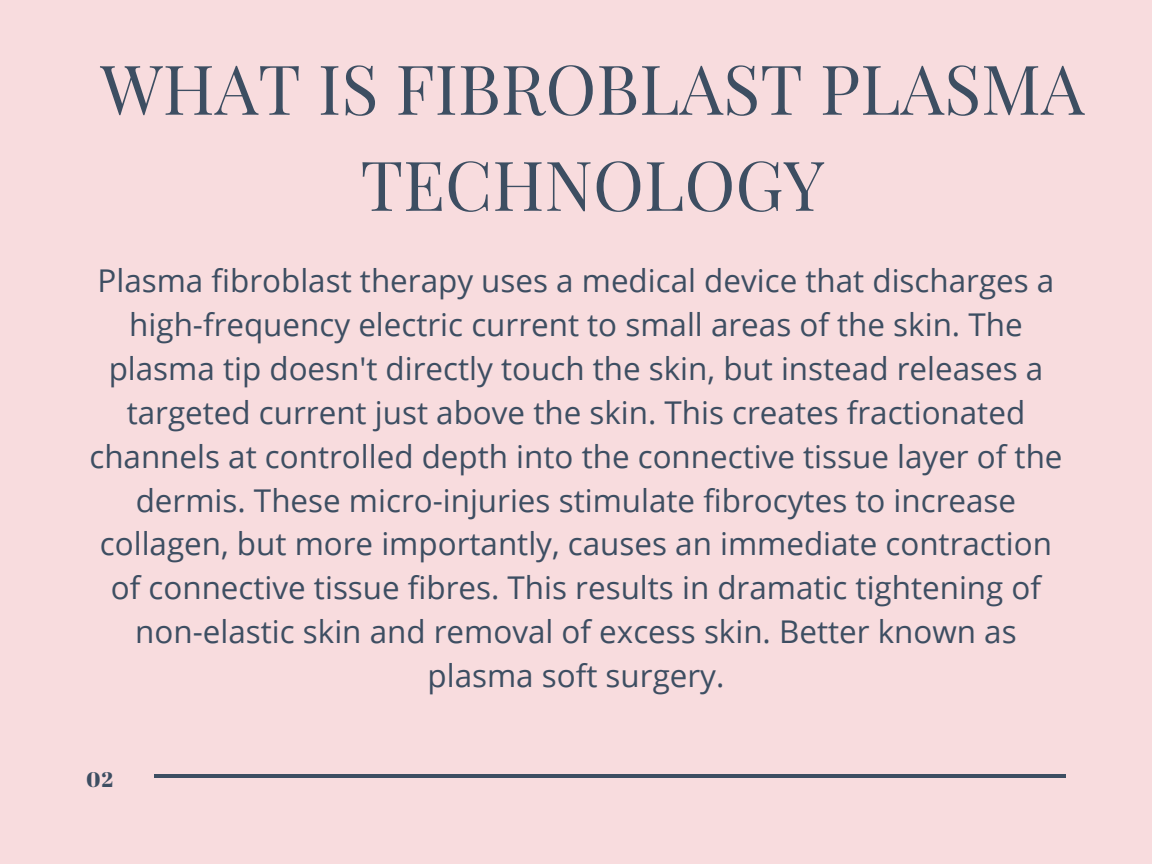
<style>
.page{position:relative;width:1152px;height:864px;background:#f8dcde}
.page>*{position:absolute;margin:0;border:0;box-sizing:border-box;transform-origin:0 0}
.t1{font:68.85px/96px "Playfair Display SC";color:#3d4e62;text-align:center}
.t2{font:31.35px/43.8px "Open Sans";color:#3d4e62;text-align:center}
.t3{font:21px "Abril Fatface";color:#3d4e62}
</style>
<div class="page">
<hr style="left:155px;top:774px;width:911px;height:4px;background:#3d4e62">
<p class="t1" style="left:100px;top:38px;width:985px">WHAT IS FIBROBLAST PLASMA<br>TECHNOLOGY</p>
<p class="t2" style="left:89px;top:258px;width:975px">Plasma fibroblast therapy uses a medical device that discharges a high-frequency electric current to small areas of the skin. The plasma tip doesn't directly touch the skin, but instead releases a targeted current just above the skin. This creates fractionated channels at controlled depth into the connective tissue layer of the dermis. These micro-injuries stimulate fibrocytes to increase collagen, but more importantly, causes an immediate contraction of connective tissue fibres. This results in dramatic tightening of non-elastic skin and removal of excess skin. Better known as plasma soft surgery.</p>
<p class="t3" style="left:86px;top:765px;width:28px">02</p>
</div>
